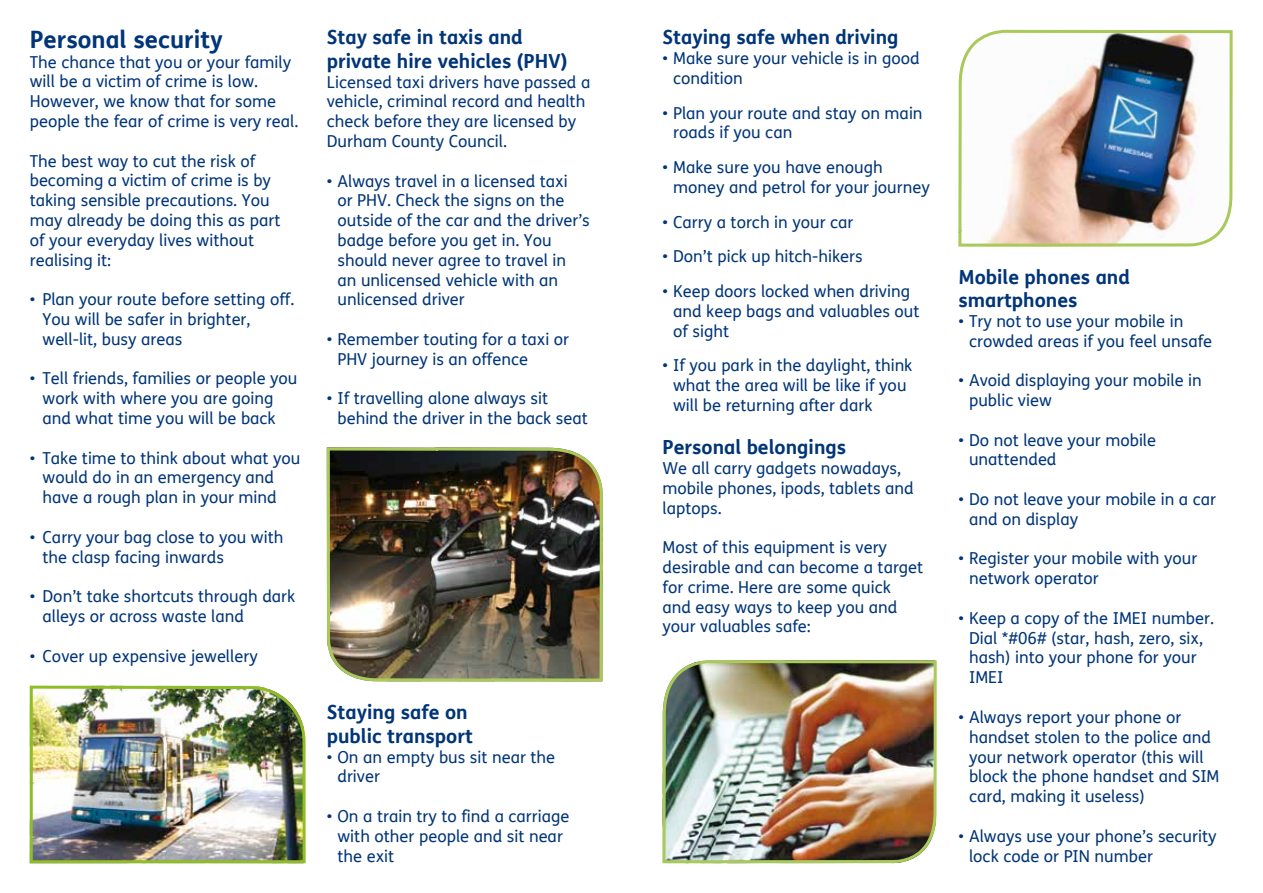
<style>
.page{position:relative;width:1263px;height:893px;background:#fff}
.page>*{position:absolute;margin:0;border:0;box-sizing:border-box;transform-origin:0 0}
.t1{font:700 24px "FS Me";color:#003578}
.t2{font:700 19.5px/23.4px "FS Me";color:#003578}
.t3{font:16.5px/19.8px "FS Me";color:#003578}
.s1{font-size:16.35px}
</style>
<div class="page">
<img style="left:29px;top:685px;width:277px;height:179px">
<img style="left:662px;top:660px;width:275px;height:204px">
<img style="left:326px;top:447px;width:277px;height:235px">
<img style="left:958px;top:29px;width:275px;height:218px">
<h1 class="t1" style="left:30px;top:24px;width:195px">Personal security</h1>
<p class="t3" style="left:30px;top:52px;width:270px">The chance that you or your family will be a victim of crime is low.<br>However, we know that for some people the fear of crime is very real.</p>
<p class="t3" style="left:30px;top:151px;width:252px">The best way to cut the risk of becoming a victim of crime is by taking sensible precautions. You may already be doing this as part of your everyday lives without realising it:</p>
<p class="t3" style="left:43px;top:290px;width:253px;text-indent:-13px"><span class="s1">•</span> Plan your route before setting off.<br>You will be safer in brighter, well-lit, busy areas</p>
<p class="t3" style="left:43px;top:369px;width:257px;text-indent:-13px"><span class="s1">•</span> Tell friends, families or people you work with where you are going and what time you will be back</p>
<p class="t3" style="left:43px;top:448px;width:259px;text-indent:-13px"><span class="s1">•</span> Take time to think about what you would do in an emergency and have a rough plan in your mind</p>
<p class="t3" style="left:43px;top:527px;width:242px;text-indent:-13px"><span class="s1">•</span> Carry your bag close to you with the clasp facing inwards</p>
<p class="t3" style="left:43px;top:587px;width:254px;text-indent:-13px"><span class="s1">•</span> Don’t take shortcuts through dark alleys or across waste land</p>
<p class="t3" style="left:30px;top:646px;width:229px"><span class="s1">•</span> Cover up expensive jewellery</p>
<p class="t2" style="left:327px;top:26px;width:242px">Stay safe in taxis and private hire vehicles (PHV)</p>
<p class="t3" style="left:327px;top:72px;width:265px">Licensed taxi drivers have passed a vehicle, criminal record and health check before they are licensed by<br>Durham County Council.</p>
<p class="t3" style="left:337px;top:171px;width:254px;text-indent:-11px">• Always travel in a licensed taxi<br>or PHV. Check the signs on the outside of the car and the driver’s badge before you get in. You should never agree to travel in<br>an unlicensed vehicle with an unlicensed driver</p>
<p class="t3" style="left:337px;top:330px;width:233px;text-indent:-11px">• Remember touting for a taxi or<br>PHV journey is an offence</p>
<p class="t3" style="left:337px;top:389px;width:252px;text-indent:-11px">• If travelling alone always sit behind the driver in the back seat</p>
<p class="t2" style="left:327px;top:701px;width:148px">Staying safe on public transport</p>
<p class="t3" style="left:337px;top:747px;width:219px;text-indent:-11px">• On an empty bus sit near the driver</p>
<p class="t3" style="left:337px;top:807px;width:233px;text-indent:-11px">• On a train try to find a carriage with other people and sit near the exit</p>
<p class="t2" style="left:662px;top:26px;width:237px">Staying safe when driving</p>
<p class="t3" style="left:673px;top:49px;width:248px;text-indent:-11px">• Make sure your vehicle is in good condition</p>
<p class="t3" style="left:673px;top:103px;width:251px;text-indent:-11px">• Plan your route and stay on main roads if you can</p>
<p class="t3" style="left:673px;top:158px;width:258px;text-indent:-11px">• Make sure you have enough money and petrol for your journey</p>
<p class="t3" style="left:662px;top:212px;width:192px">• Carry a torch in your car</p>
<p class="t3" style="left:662px;top:247px;width:202px">• Don’t pick up hitch-hikers</p>
<p class="t3" style="left:673px;top:282px;width:248px;text-indent:-11px">• Keep doors locked when driving and keep bags and valuables out of sight</p>
<p class="t3" style="left:673px;top:356px;width:241px;text-indent:-11px">• If you park in the daylight, think what the area will be like if you will be returning after dark</p>
<p class="t2" style="left:662px;top:436px;width:185px">Personal belongings</p>
<p class="t3" style="left:662px;top:459px;width:253px">We all carry gadgets nowadays, mobile phones, ipods, tablets and laptops.</p>
<p class="t3" style="left:662px;top:538px;width:262px">Most of this equipment is very desirable and can become a target for crime. Here are some quick and easy ways to keep you and your valuables safe:</p>
<p class="t2" style="left:958px;top:265px;width:173px">Mobile phones and smartphones</p>
<p class="t3" style="left:969px;top:312px;width:245px;text-indent:-11px">• Try not to use your mobile in crowded areas if you feel unsafe</p>
<p class="t3" style="left:969px;top:371px;width:234px;text-indent:-11px">• Avoid displaying your mobile in public view</p>
<p class="t3" style="left:969px;top:430px;width:189px;text-indent:-11px">• Do not leave your mobile unattended</p>
<p class="t3" style="left:969px;top:490px;width:249px;text-indent:-11px">• Do not leave your mobile in a car and on display</p>
<p class="t3" style="left:969px;top:549px;width:230px;text-indent:-11px">• Register your mobile with your network operator</p>
<p class="t3" style="left:969px;top:609px;width:246px;text-indent:-11px">• Keep a copy of the IMEI number.<br>Dial *#06# (star, hash, zero, six, hash) into your phone for your<br>IMEI</p>
<p class="t3" style="left:969px;top:708px;width:252px;text-indent:-11px">• Always report your phone or handset stolen to the police and your network operator (this will block the phone handset and SIM card, making it useless)</p>
<p class="t3" style="left:969px;top:826px;width:249px;text-indent:-11px">• Always use your phone’s security lock code or PIN number</p>
</div>
